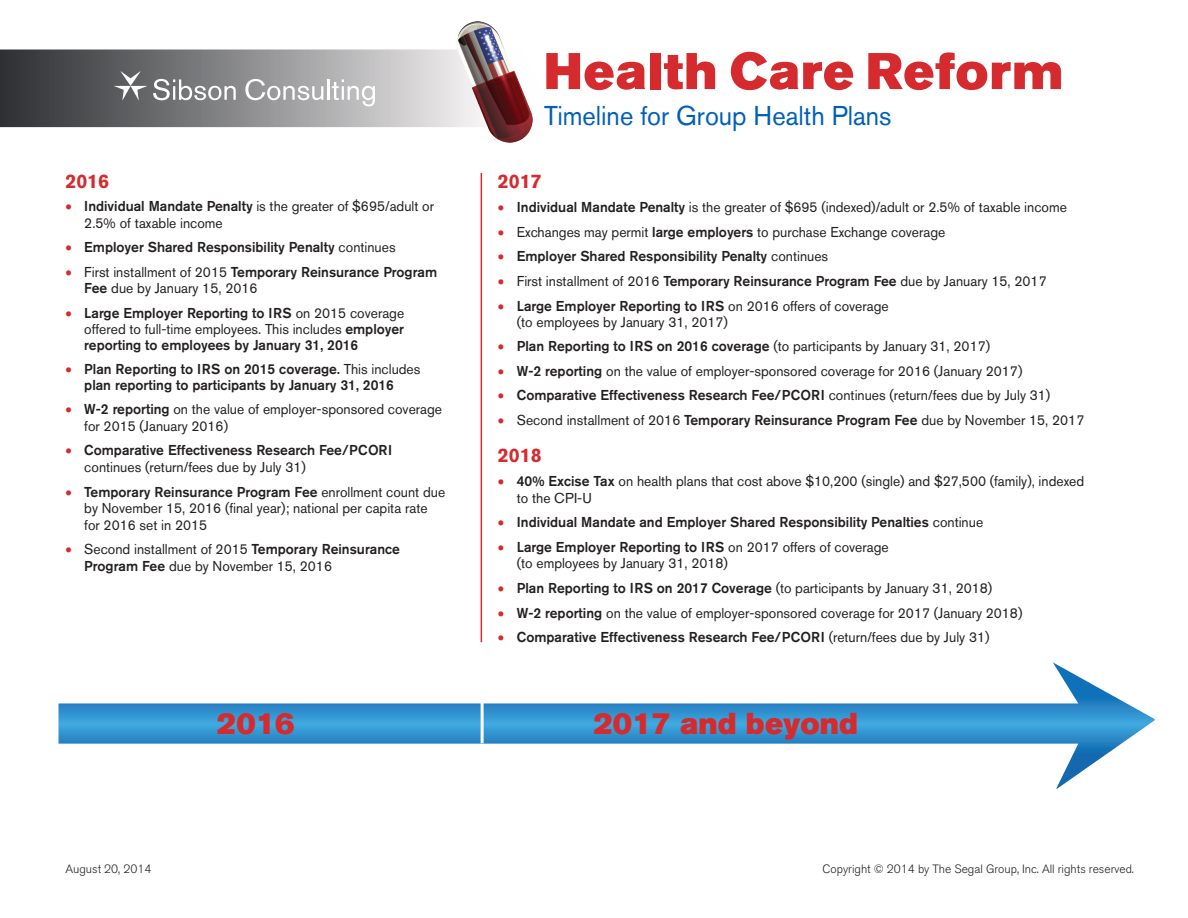
<style>
.page{position:relative;width:1188px;height:918px;background:#fff}
.page>*{position:absolute;margin:0;border:0;box-sizing:border-box;transform-origin:0 0}
.t1{font:51px "Akzidenz Grotesk BE Super";letter-spacing:.025em;color:#d52b2e}
.t2{font:30px "Akzidenz Grotesk BE Super";color:#d52b2e}
.t3{font:27px "Akzidenz Grotesk BE";color:#005fb9;scale:.95 1}
.t4{font:700 19.5px "Akzidenz Grotesk BE";color:#d52b2e}
.t5{font:14.25px/16.5px "Akzidenz Grotesk BE";color:#231f20}
.t6{font:500 14.25px/16.2px "Akzidenz Grotesk BE";color:#231f20;text-align:justify}
.footnote_text{font:300 12px "Akzidenz Grotesk BE";color:#231f20}
.s1{color:#d52b2e}
.s2{font-weight:500}
.s3{font-weight:400}
</style>
<div class="page">
<svg style="left:0;top:50px;width:533px;height:77px;background:#8c8d8e"></svg>
<svg style="left:58px;top:662px;width:1097px;height:127px"></svg>
<hr style="left:481px;top:173px;width:1px;height:469px;background:#d52b2e">
<img style="left:457px;top:21px;width:75px;height:122px">
<hr style="left:481px;top:703px;width:3px;height:40px;background:#fff">
<p class="t4" style="left:65px;top:169px;width:45px">2016</p>
<p class="t5" style="left:84px;top:198px;width:351px;text-indent:-19px"><span class="s1">•</span> <span class="s2">Individual Mandate Penalty</span> is the greater of $695/adult or<br>2.5% of taxable income</p>
<p class="t6" style="left:65px;top:239px;width:332px"><span class="s1">•</span> Employer Shared Responsibility Penalty <span class="s3">continues</span></p>
<p class="t5" style="left:84px;top:263px;width:354px;text-indent:-19px"><span class="s1">•</span> First installment of 2015 <span class="s2">Temporary Reinsurance Program<br>Fee</span> due by January 15, 2016</p>
<p class="t6" style="left:84px;top:305px;width:321px;text-indent:-19px"><span class="s1">•</span> Large Employer Reporting to IRS <span class="s3">on 2015 coverage offered to full-time employees. This includes</span> employer reporting to employees by January 31, 2016</p>
<p class="t6" style="left:65px;top:361px;width:357px;line-height:15.8px;text-align:center"><span class="s1">•</span> Plan Reporting to IRS on 2015 coverage. <span class="s3">This includes </span>plan reporting to participants by January 31, 2016</p>
<p class="t5" style="left:84px;top:401px;width:359px;text-indent:-19px"><span class="s1">•</span> <span class="s2">W-2 reporting</span> on the value of employer-sponsored coverage for 2015 (January 2016)</p>
<p class="t6" style="left:84px;top:442px;width:309px;text-indent:-19px"><span class="s1">•</span> Comparative Effectiveness Research Fee/PCORI <span class="s3">continues (return/fees due by July 31)</span></p>
<p class="t5" style="left:84px;top:483px;width:362px;text-indent:-19px"><span class="s1">•</span> <span class="s2">Temporary Reinsurance Program Fee</span> enrollment count due by November 15, 2016 (final year); national per capita rate for 2016 set in 2015</p>
<p class="t5" style="left:84px;top:541px;width:317px;text-indent:-19px"><span class="s1">•</span> Second installment of 2015 <span class="s2">Temporary Reinsurance<br>Program Fee</span> due by November 15, 2016</p>
<p class="t1" style="left:544px;top:42px;width:521px">Health Care Reform</p>
<p class="t3" style="left:544px;top:100px;width:367px">Timeline for Group Health Plans</p>
<p class="t4" style="left:498px;top:169px;width:45px">2017</p>
<p class="t5" style="left:498px;top:199px;width:570px"><span class="s1">•</span> <span class="s2">Individual Mandate Penalty</span> is the greater of $695 (indexed)/adult or 2.5% of taxable income</p>
<p class="t5" style="left:498px;top:223px;width:449px"><span class="s1">•</span> Exchanges may permit <span class="s2">large employers</span> to purchase Exchange coverage</p>
<p class="t6" style="left:498px;top:248px;width:332px"><span class="s1">•</span> Employer Shared Responsibility Penalty <span class="s3">continues</span></p>
<p class="t5" style="left:498px;top:273px;width:550px"><span class="s1">•</span> First installment of 2016 <span class="s2">Temporary Reinsurance Program Fee</span> due by January 15, 2017</p>
<p class="t5" style="left:517px;top:297px;width:373px;text-indent:-19px"><span class="s1">•</span> <span class="s2">Large Employer Reporting to IRS</span> on 2016 offers of coverage (to employees by January 31, 2017)</p>
<p class="t6" style="left:498px;top:338px;width:494px"><span class="s1">•</span> Plan Reporting to IRS on 2016 coverage <span class="s3">(to participants by January 31, 2017)</span></p>
<p class="t5" style="left:498px;top:362px;width:526px"><span class="s1">•</span> <span class="s2">W-2 reporting</span> on the value of employer-sponsored coverage for 2016 (January 2017)</p>
<p class="t6" style="left:498px;top:387px;width:554px"><span class="s1">•</span> Comparative Effectiveness Research Fee/PCORI <span class="s3">continues (return/fees due by July 31)</span></p>
<p class="t5" style="left:498px;top:411px;width:588px"><span class="s1">•</span> Second installment of 2016 <span class="s2">Temporary Reinsurance Program Fee</span> due by November 15, 2017</p>
<p class="t4" style="left:498px;top:444px;width:45px">2018</p>
<p class="t5" style="left:517px;top:473px;width:569px;text-indent:-19px"><span class="s1">•</span> <span class="s2">40% Excise Tax</span> on health plans that cost above $10,200 (single) and $27,500 (family), indexed to the CPI-U</p>
<p class="t6" style="left:498px;top:514px;width:487px"><span class="s1">•</span> Individual Mandate and Employer Shared Responsibility Penalties <span class="s3">continue</span></p>
<p class="t5" style="left:517px;top:539px;width:373px;text-indent:-19px"><span class="s1">•</span> <span class="s2">Large Employer Reporting to IRS</span> on 2017 offers of coverage (to employees by January 31, 2018)</p>
<p class="t6" style="left:498px;top:580px;width:496px"><span class="s1">•</span> Plan Reporting to IRS on 2017 Coverage <span class="s3">(to participants by January 31, 2018)</span></p>
<p class="t5" style="left:498px;top:604px;width:526px"><span class="s1">•</span> <span class="s2">W-2 reporting</span> on the value of employer-sponsored coverage for 2017 (January 2018)</p>
<p class="t6" style="left:498px;top:629px;width:493px"><span class="s1">•</span> Comparative Effectiveness Research Fee/PCORI <span class="s3">(return/fees due by July 31)</span></p>
<p class="footnote_text" style="left:65px;top:863px;width:87px">August 20, 2014</p>
<p class="t2" style="left:217px;top:706px;width:79px">2016</p>
<p class="t2" style="left:593px;top:706px;width:266px">2017 and beyond</p>
<p class="footnote_text" style="left:822px;top:863px;width:313px">Copyright © 2014 by The Segal Group, Inc. All rights reserved.</p>
</div>
